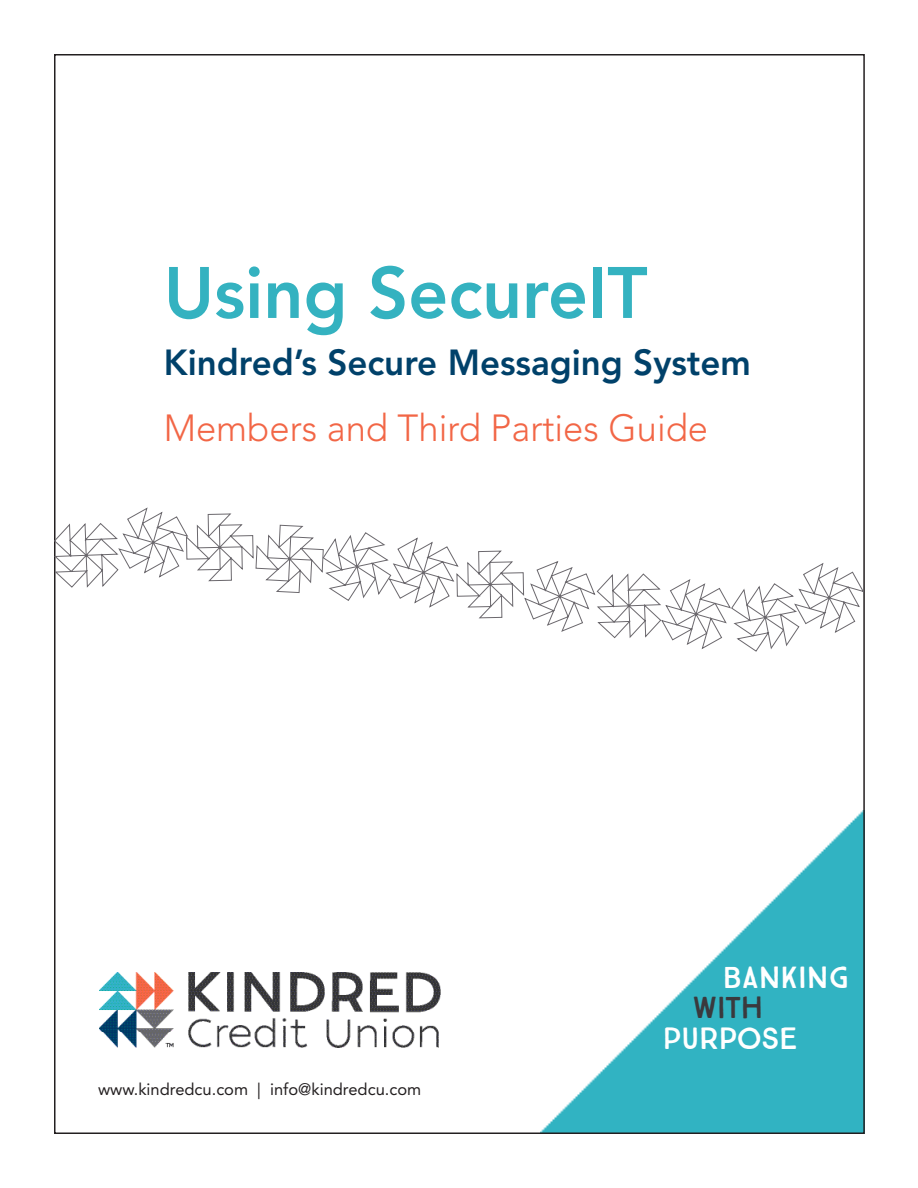
<style>
.page{position:relative;width:918px;height:1188px;background:#fff}
.page>*{position:absolute;margin:0;border:0;box-sizing:border-box;transform-origin:0 0}
.Two_column_table{font:800 72px "Avenir LT Std";color:#34b2c0}
.Two_column_table-2{font:300 37.5px "Avenir LT Std";color:#f26646}
.Two_column_table-3{font:800 36px "Avenir LT Std";color:#00416a}
.t1{font:30.6px "True North";color:#fff}
.t2{font:30.6px "True North";letter-spacing:-.025em;color:#fff}
.t3{font:30.6px "True North";color:#3a393d}
.t4{font:16.5px "Avenir LT Std";color:#231f20}
</style>
<div class="page">
<img style="left:541px;top:811px;width:321px;height:320px">
<img style="left:99px;top:973px;width:341px;height:74px">
<svg style="left:54px;top:507px;width:810px;height:145px"></svg>
<p class="Two_column_table" style="left:164px;top:250px;width:485px">Using SecureIT</p>
<p class="Two_column_table-3" style="left:164px;top:341px;width:589px">Kindred’s Secure Messaging System</p>
<p class="Two_column_table-2" style="left:164px;top:406px;width:546px">Members and Third Parties Guide</p>
<p class="t4" style="left:98px;top:1080px;width:325px">www.kindredcu.com | info@kindredcu.com</p>
<p class="t1" style="left:723px;top:959px;width:128px">BANKING</p>
<p class="t3" style="left:693px;top:990px;width:72px">WITH</p>
<p class="t2" style="left:663px;top:1020px;width:136px">PURPOSE</p>
</div>
